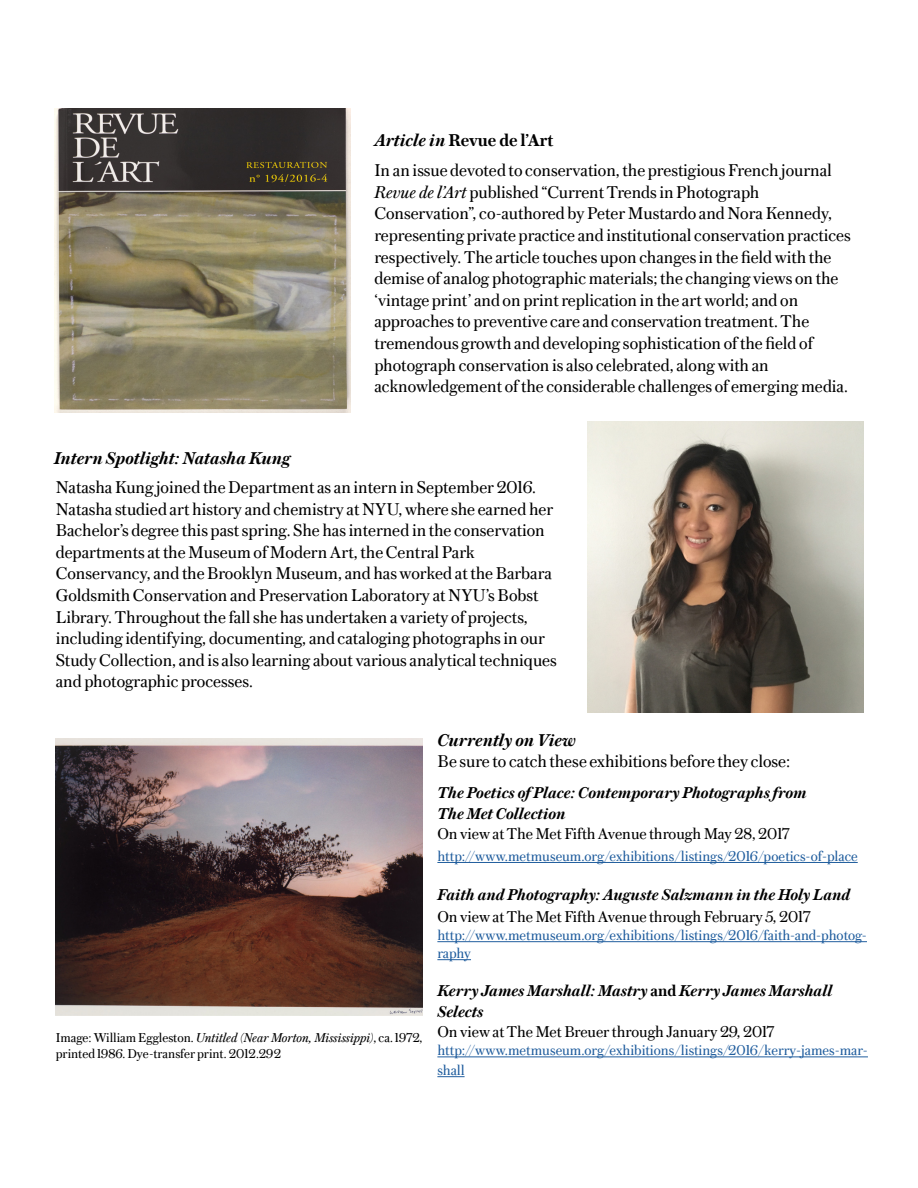
<style>
.page{position:relative;width:918px;height:1188px;background:#fff}
.page>*{position:absolute;margin:0;border:0;box-sizing:border-box;transform-origin:0 0}
.t1{font:18px/21.6px "The Met Serif Office";color:#000}
.t2{font:italic 700 18px "The Met Serif Office";color:#000}
.t3{font:italic 700 16.5px/21.6px "The Met Serif Office";color:#000}
.t4{font:16.5px "The Met Serif Office";color:#000}
.t5{font:15px/18px "The Met Serif Office";color:#215e9e}
.t6{font:13.5px/16.2px "The Met Serif Office";color:#000}
.s1{font-weight:700;font-style:italic}
.s2{font-weight:700}
.s3{font-style:italic}
.s4{font-style:normal}
</style>
<div class="page">
<img style="left:54px;top:108px;width:297px;height:304px">
<img style="left:588px;top:421px;width:276px;height:292px">
<img style="left:56px;top:738px;width:367px;height:277px">
<hr style="left:437px;top:862px;width:421px;height:1px;background:#215e9e">
<hr style="left:437px;top:941px;width:430px;height:1px;background:#215e9e">
<hr style="left:437px;top:959px;width:34px;height:1px;background:#215e9e">
<hr style="left:437px;top:1057px;width:431px;height:1px;background:#215e9e">
<svg style="left:437px;top:1076px;width:28px;height:1px"></svg>
<p class="t1" style="left:374px;top:124px;width:459px;line-height:30.6px"><span class="s1">Article in</span> <span class="s2">Revue de l’Art<br></span>In an issue devoted to conservation, the prestigious French journal</p>
<p class="t1" style="left:374px;top:181px;width:478px"><span class="s3">Revue de l’Art</span> published “Current Trends in Photograph Conservation”, co-authored by Peter Mustardo and Nora Kennedy, representing private practice and institutional conservation practices respectively. The article touches upon changes in the field with the demise of analog photographic materials; the changing views on the ‘vintage print’ and on print replication in the art world; and on approaches to preventive care and conservation treatment. The tremendous growth and developing sophistication of the field of photograph conservation is also celebrated, along with an acknowledgement of the considerable challenges of emerging media.</p>
<p class="t2" style="left:54px;top:445px;width:238px">Intern Spotlight: Natasha Kung</p>
<p class="t1" style="left:56px;top:476px;width:503px">Natasha Kung joined the Department as an intern in September 2016.<br>Natasha studied art history and chemistry at NYU, where she earned her Bachelor’s degree this past spring. She has interned in the conservation departments at the Museum of Modern Art, the Central Park Conservancy, and the Brooklyn Museum, and has worked at the Barbara Goldsmith Conservation and Preservation Laboratory at NYU’s Bobst Library. Throughout the fall she has undertaken a variety of projects, including identifying, documenting, and cataloging photographs in our Study Collection, and is also learning about various analytical techniques and photographic processes.</p>
<p class="t6" style="left:56px;top:1029px;width:368px">Image: William Eggleston. <span class="s3">Untitled (Near Morton, Mississippi)</span>, ca. 1972, printed 1986. Dye-transfer print. 2012.292</p>
<p class="t2" style="left:437px;top:727px;width:140px">Currently on View</p>
<p class="t1" style="left:437px;top:750px;width:354px">Be sure to catch these exhibitions before they close:</p>
<p class="t3" style="left:437px;top:781px;width:371px">The Poetics of Place: Contemporary Photographs from<br>The Met Collection</p>
<p class="t4" style="left:437px;top:822px;width:354px">On view at The Met Fifth Avenue through May 28, 2017</p>
<p class="t5" style="left:437px;top:846px;width:422px">http://www.metmuseum.org/exhibitions/listings/2016/poetics-of-place</p>
<p class="t3" style="left:437px;top:884px;width:414px">Faith and Photography: Auguste Salzmann in the Holy Land</p>
<p class="t4" style="left:437px;top:905px;width:375px">On view at The Met Fifth Avenue through February 5, 2017</p>
<p class="t5" style="left:437px;top:926px;width:431px">http://www.metmuseum.org/exhibitions/listings/2016/faith-and-photog&shy;raphy</p>
<p class="t3" style="left:437px;top:979px;width:397px">Kerry James Marshall: Mastry <span class="s4">and</span> Kerry James Marshall<br>Selects</p>
<p class="t4" style="left:437px;top:1020px;width:339px">On view at The Met Breuer through January 29, 2017</p>
<p class="t5" style="left:437px;top:1040px;width:432px;line-height:19.8px">http://www.metmuseum.org/exhibitions/listings/2016/kerry-james-mar&shy;shall</p>
</div>
